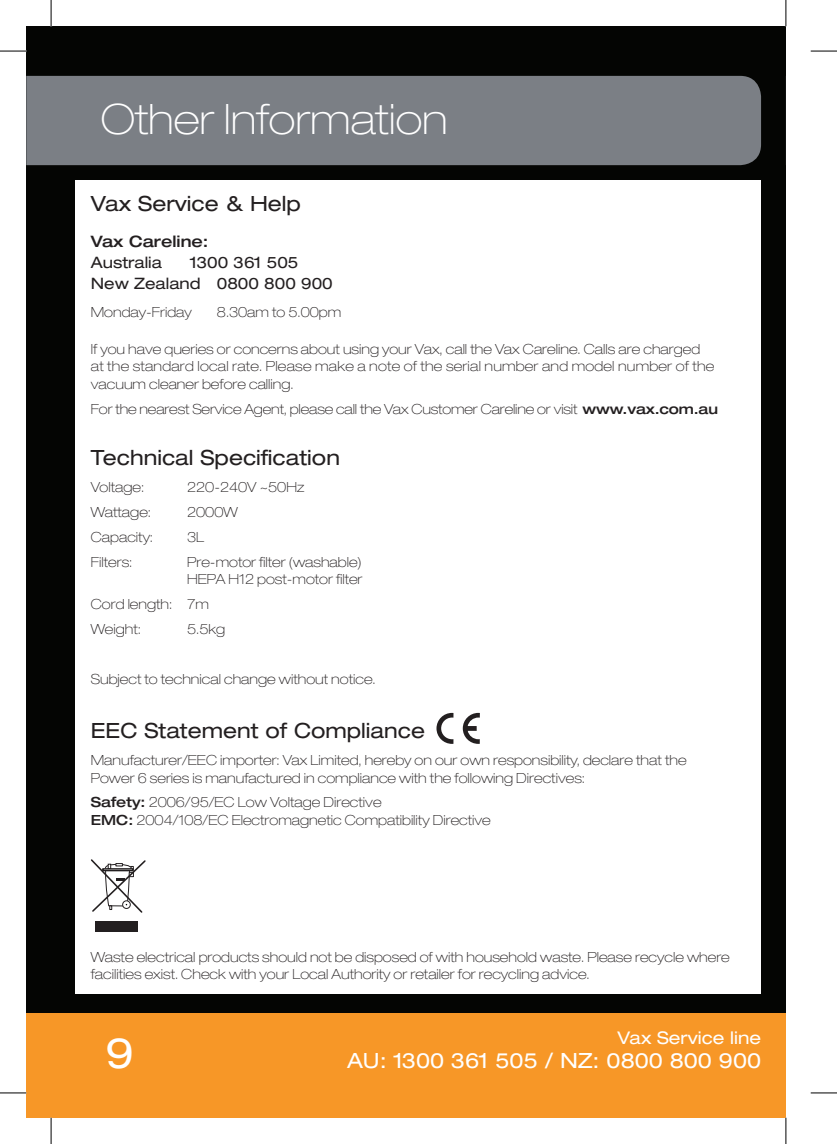
<style>
.page{position:relative;width:837px;height:1144px;background:#fff}
.page>*{position:absolute;margin:0;border:0;box-sizing:border-box;transform-origin:0 0}
.t1{font:100 expanded 42px "Helvetica Neue";color:#fff}
.t2{font:expanded 42px "Helvetica Neue";color:#fff}
.t3{font:expanded 21px "Helvetica Neue";color:#231f20}
.t4{font:expanded 21px "Helvetica Neue";color:#fff}
.t5{font:expanded 17.5px "Helvetica Neue";color:#fff}
.t6{font:expanded 15.75px/21px "Helvetica Neue";color:#231f20}
.t7{font:500 expanded 15.75px "Helvetica Neue";color:#231f20}
.t8{font:100 expanded 14px/17.5px "Helvetica Neue";color:#231f20}
.s1{font-weight:500}
</style>
<div class="page">
<div style="left:26px;top:26px;width:759px;height:1092px;background:#040503"></div>
<div style="left:26px;top:1013px;width:759px;height:105px;background:#f79727"></div>
<div style="left:26px;top:76px;width:734px;height:89px;background:#7b7f85"></div>
<div style="left:76px;top:180px;width:684px;height:814px;background:#fff"></div>
<div style="left:96px;top:921px;width:42px;height:11px;background:#231f20"></div>
<svg style="left:91px;top:859px;width:55px;height:54px"></svg>
<svg style="left:436px;top:713px;width:17px;height:31px"></svg>
<svg style="left:462px;top:713px;width:17px;height:31px"></svg>
<svg style="left:0;top:51px;width:26px;height:1px"></svg>
<svg style="left:810px;top:51px;width:26px;height:1px"></svg>
<svg style="left:0;top:1092px;width:26px;height:1px"></svg>
<svg style="left:810px;top:1092px;width:26px;height:1px"></svg>
<svg style="left:51px;top:0;width:1px;height:26px"></svg>
<svg style="left:51px;top:1118px;width:1px;height:26px"></svg>
<svg style="left:785px;top:0;width:1px;height:26px"></svg>
<svg style="left:785px;top:1118px;width:1px;height:26px"></svg>
<h1 class="t1" style="left:101px;top:95px;width:348px">Other Information</h1>
<h2 class="t3" style="left:91px;top:191px;width:212px">Vax Service &amp; Help</h2>
<p class="t7" style="left:91px;top:232px;width:119px">Vax Careline:</p>
<p class="t6" style="left:91px;top:252px;width:73px">Australia</p>
<p class="t6" style="left:91px;top:252px;width:243px;text-indent:99px">1300 361 505<br>New Zealand 0800 800 900</p>
<p class="t8" style="left:91px;top:303px;width:102px">Monday-Friday</p>
<p class="t8" style="left:217px;top:303px;width:126px">8.30am to 5.00pm</p>
<p class="t8" style="left:91px;top:340px;width:625px">If you have queries or concerns about using your Vax, call the Vax Careline. Calls are charged at the standard local rate. Please make a note of the serial number and model number of the vacuum cleaner before calling.</p>
<p class="t8" style="left:91px;top:400px;width:628px">For the nearest Service Agent, please call the Vax Customer Careline or visit <span class="s1">www.vax.com.au</span></p>
<h2 class="t3" style="left:91px;top:444px;width:250px">Technical Specification</h2>
<p class="t8" style="left:91px;top:478px;width:55px">Voltage:</p>
<p class="t8" style="left:187px;top:478px;width:119px">220-240V ~50Hz</p>
<p class="t8" style="left:91px;top:503px;width:62px">Wattage:</p>
<p class="t8" style="left:187px;top:503px;width:52px">2000W</p>
<p class="t8" style="left:91px;top:528px;width:64px">Capacity:</p>
<p class="t8" style="left:187px;top:528px;width:19px">3L</p>
<p class="t8" style="left:91px;top:553px;width:43px">Filters:</p>
<p class="t8" style="left:187px;top:553px;width:177px">Pre-motor filter (washable)<br>HEPA H12 post-motor filter</p>
<p class="t8" style="left:91px;top:592px;width:120px;line-height:25px">Cord length: 7m<br>Weight:</p>
<p class="t8" style="left:187px;top:620px;width:40px">5.5kg</p>
<p class="t8" style="left:91px;top:670px;width:286px">Subject to technical change without notice.</p>
<h2 class="t3" style="left:91px;top:717px;width:336px">EEC Statement of Compliance</h2>
<p class="t8" style="left:91px;top:751px;width:597px">Manufacturer/EEC importer: Vax Limited, hereby on our own responsibility, declare that the<br>Power 6 series is manufactured in compliance with the following Directives:</p>
<p class="t8" style="left:91px;top:794px;width:401px"><span class="s1">Safety:</span> 2006/95/EC Low Voltage Directive<br><span class="s1">EMC:</span> 2004/108/EC Electromagnetic Compatibility Directive</p>
<p class="t8" style="left:91px;top:948px;width:640px">Waste electrical products should not be disposed of with household waste. Please recycle where facilities exist. Check with your Local Authority or retailer for recycling advice.</p>
<h1 class="t2" style="left:106px;top:1028px;width:30px">9</h1>
<p class="t5" style="left:617px;top:1027px;width:145px">Vax Service line</p>
<h2 class="t4" style="left:347px;top:1048px;width:415px">AU: 1300 361 505 / NZ: 0800 800 900</h2>
</div>
